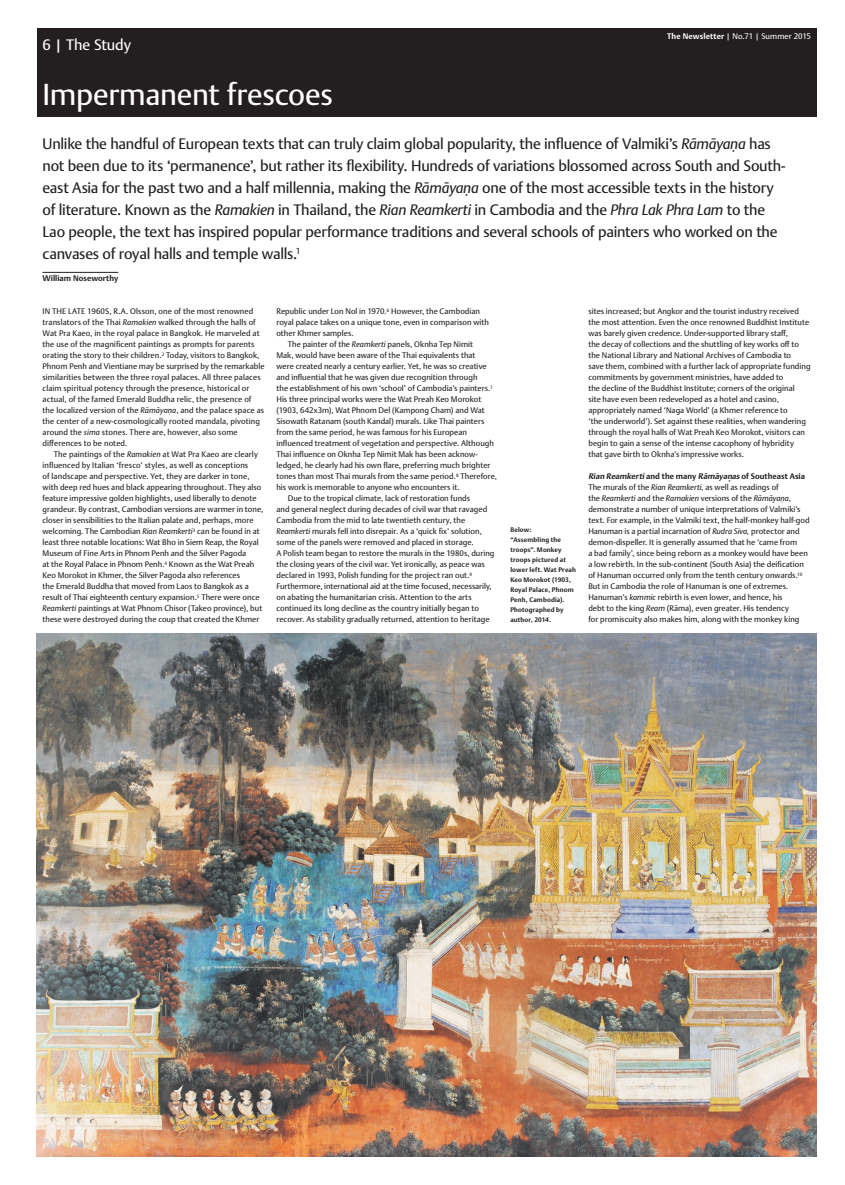
<style>
.page{position:relative;width:845px;height:1185px;background:#fff}
.page>*{position:absolute;margin:0;border:0;box-sizing:border-box;transform-origin:0 0}
.t1{font:30px "DTL Argo TPRO";letter-spacing:-.01em;color:#fff}
.t2{font:15px/22px "DTL Argo TPRO";letter-spacing:-.015em;color:#231f20}
.t3{font:15px "DTL Argo TPRO";letter-spacing:-.005em;color:#fff}
.t4{font:8px/11px "DTL Argo TPRO";letter-spacing:.005em;color:#231f20}
.t5{font:8px "DTL Argo TPRO";letter-spacing:.01em;color:#fff}
.t6{font:700 8px "DTL Argo TPRO";color:#231f20}
.t7{font:700 6.5px/10px "DTL Argo TPRO";letter-spacing:.02em;color:#231f20}
.s1{font-weight:700}
.s2{font-family:"DTL Argo ETPL";font-style:italic}
.s3{font-style:italic}
.s4{font-weight:700;font-style:italic}
</style>
<div class="page">
<img style="left:37px;top:633px;width:779px;height:524px">
<div style="left:37px;top:28px;width:779px;height:88px;background:#231f20"></div>
<hr style="left:43px;top:272px;width:75px;height:1px;background:#231f20">
<h2 class="t3" style="left:43px;top:36px;width:90px">6 | The Study</h2>
<h1 class="t1" style="left:43px;top:77px;width:292px">Impermanent frescoes</h1>
<p class="t5" style="left:667px;top:32px;width:145px"><span class="s1">The Newsletter</span> | No.71 | Summer 2015</p>
<p class="t2" style="left:43px;top:133px;width:744px">Unlike the handful of European texts that can truly claim global popularity, the influence of Valmiki’s <span class="s2">Rāmāyaṇa</span> has not been due to its ‘permanence’, but rather its flexibility. Hundreds of variations blossomed across South and South&shy;east Asia for the past two and a half millennia, making the <span class="s2">Rāmāyaṇa</span> one of the most accessible texts in the history of literature. Known as the <span class="s3">Ramakien</span> in Thailand, the <span class="s3">Rian Reamkerti</span> in Cambodia and the <span class="s3">Phra Lak Phra Lam</span> to the Lao people, the text has inspired popular performance traditions and several schools of painters who worked on the canvases of royal halls and temple walls.<sup>1</sup></p>
<p class="t6" style="left:43px;top:274px;width:77px">William Noseworthy</p>
<p class="t4" style="left:43px;top:306px;width:223px">IN THE LATE 1960S, R.A. Olsson, one of the most renowned translators of the Thai <span class="s3">Ramakien</span> walked through the halls of Wat Pra Kaeo, in the royal palace in Bangkok. He marveled at the use of the magnificent paintings as prompts for parents orating the story to their children.<sup>2</sup> Today, visitors to Bangkok, Phnom Penh and Vientiane may be surprised by the remarkable similarities between the three royal palaces. All three palaces claim spiritual potency through the presence, historical or actual, of the famed Emerald Buddha relic, the presence of the localized version of the <span class="s2">Rāmāyaṇa</span>, and the palace space as the center of a new-cosmologically rooted mandala, pivoting around the <span class="s3">sima</span> stones. There are, however, also some differences to be noted.</p>
<p class="t4" style="left:43px;top:449px;width:222px;text-indent:11px">The paintings of the <span class="s3">Ramakien</span> at Wat Pra Kaeo are clearly influenced by Italian ‘fresco’ styles, as well as conceptions<br>of landscape and perspective. Yet, they are darker in tone, with deep red hues and black appearing throughout. They also feature impressive golden highlights, used liberally to denote grandeur. By contrast, Cambodian versions are warmer in tone, closer in sensibilities to the Italian palate and, perhaps, more welcoming. The Cambodian <span class="s3">Rian Reamkerti</span><sup>3</sup> can be found in at least three notable locations: Wat Bho in Siem Reap, the Royal Museum of Fine Arts in Phnom Penh and the Silver Pagoda<br>at the Royal Palace in Phnom Penh.<sup>4</sup> Known as the Wat Preah Keo Morokot in Khmer, the Silver Pagoda also references<br>the Emerald Buddha that moved from Laos to Bangkok as a result of Thai eighteenth century expansion.<sup>5</sup> There were once <span class="s3">Reamkerti</span> paintings at Wat Phnom Chisor (Takeo province), but these were destroyed during the coup that created the Khmer</p>
<p class="t4" style="left:276px;top:306px;width:205px">Republic under Lon Nol in 1970.<sup>6</sup> However, the Cambodian</p>
<p class="t4" style="left:276px;top:317px;width:214px">royal palace takes on a unique tone, even in comparison with</p>
<p class="t4" style="left:276px;top:328px;width:79px">other Khmer samples.</p>
<p class="t4" style="left:288px;top:339px;width:187px">The painter of the <span class="s3">Reamkerti</span> panels, Oknha Tep Nimit</p>
<p class="t4" style="left:276px;top:350px;width:201px">Mak, would have been aware of the Thai equivalents that</p>
<p class="t4" style="left:276px;top:361px;width:212px">were created nearly a century earlier. Yet, he was so creative</p>
<p class="t4" style="left:276px;top:372px;width:202px">and influential that he was given due recognition through</p>
<p class="t4" style="left:276px;top:383px;width:218px">the establishment of his own ‘school’ of Cambodia’s painters.<sup>7</sup></p>
<p class="t4" style="left:276px;top:394px;width:206px">His three principal works were the Wat Preah Keo Morokot</p>
<p class="t4" style="left:276px;top:405px;width:210px">(1903, 642x3m), Wat Phnom Del (Kampong Cham) and Wat</p>
<p class="t4" style="left:276px;top:416px;width:209px">Sisowath Ratanam (south Kandal) murals. Like Thai painters</p>
<p class="t4" style="left:276px;top:427px;width:192px">from the same period, he was famous for his European</p>
<p class="t4" style="left:276px;top:438px;width:219px">influenced treatment of vegetation and perspective. Although</p>
<p class="t4" style="left:276px;top:449px;width:203px">Thai influence on Oknha Tep Nimit Mak has been acknow-</p>
<p class="t4" style="left:276px;top:460px;width:215px">ledged, he clearly had his own flare, preferring much brighter</p>
<p class="t4" style="left:276px;top:471px;width:222px">tones than most Thai murals from the same period.<sup>8</sup> Therefore,</p>
<p class="t4" style="left:276px;top:482px;width:185px">his work is memorable to anyone who encounters it.</p>
<p class="t4" style="left:288px;top:493px;width:184px">Due to the tropical climate, lack of restoration funds</p>
<p class="t4" style="left:276px;top:504px;width:212px">and general neglect during decades of civil war that ravaged</p>
<p class="t4" style="left:276px;top:515px;width:190px">Cambodia from the mid to late twentieth century, the</p>
<p class="t4" style="left:276px;top:526px;width:207px"><span class="s3">Reamkerti</span> murals fell into disrepair. As a ‘quick fix’ solution,</p>
<p class="t4" style="left:276px;top:537px;width:199px">some of the panels were removed and placed in storage.</p>
<p class="t4" style="left:276px;top:548px;width:220px">A Polish team began to restore the murals in the 1980s, during</p>
<p class="t4" style="left:276px;top:559px;width:210px">the closing years of the civil war. Yet ironically, as peace was</p>
<p class="t4" style="left:276px;top:570px;width:197px">declared in 1993, Polish funding for the project ran out.<sup>9</sup></p>
<p class="t4" style="left:276px;top:581px;width:217px">Furthermore, international aid at the time focused, necessarily,</p>
<p class="t4" style="left:276px;top:592px;width:197px">on abating the humanitarian crisis. Attention to the arts</p>
<p class="t4" style="left:276px;top:603px;width:204px">continued its long decline as the country initially began to</p>
<p class="t4" style="left:276px;top:614px;width:215px">recover. As stability gradually returned, attention to heritage</p>
<p class="t4" style="left:588px;top:306px;width:224px">sites increased; but Angkor and the tourist industry received the most attention. Even the once renowned Buddhist Institute was barely given credence. Under-supported library staff,<br>the decay of collections and the shuttling of key works off to the National Library and National Archives of Cambodia to<br>save them, combined with a further lack of appropriate funding commitments by government ministries, have added to<br>the decline of the Buddhist Institute; corners of the original<br>site have even been redeveloped as a hotel and casino, appropriately named ‘Naga World’ (a Khmer reference to<br>‘the underworld’). Set against these realities, when wandering through the royal halls of Wat Preah Keo Morokot, visitors can begin to gain a sense of the intense cacophony of hybridity<br>that gave birth to Oknha’s impressive works.</p>
<p class="t4" style="left:588px;top:471px;width:223px"><span class="s4">Rian Reamkerti</span><span class="s1">and the many</span> <span class="s4">Rāmāyan·as</span> <span class="s1">of Southeast Asia </span>The murals of the <span class="s3">Rian Reamkerti,</span> as well as readings of<br>the <span class="s3">Reamkerti</span> and the <span class="s3">Ramakien</span> versions of the <span class="s2">Rāmāyaṇa, </span>demonstrate a number of unique interpretations of Valmiki’s text. For example, in the Valmiki text, the half-monkey half-god Hanuman is a partial incarnation of <span class="s3">Rudra Siva,</span> protector and demon-dispeller. It is generally assumed that he ‘came from<br>a bad family’, since being reborn as a monkey would have been a low rebirth. In the sub-continent (South Asia) the deification of Hanuman occurred only from the tenth century onwards.<sup>10<br></sup>But in Cambodia the role of Hanuman is one of extremes.<br>Hanuman’s <span class="s3">kammic</span> rebirth is even lower, and hence, his<br>debt to the king <span class="s3">Ream</span> (Rāma), even greater. His tendency<br>for promiscuity also makes him, along with the monkey king</p>
<p class="t7" style="left:510px;top:525px;width:67px">Below:<br>“Assembling the troops”. Monkey troops pictured at lower left. Wat Preah<br>Keo Morokot (1903,<br>Royal Palace, Phnom<br>Penh, Cambodia).<br>Photographed by author, 2014.</p>
</div>
